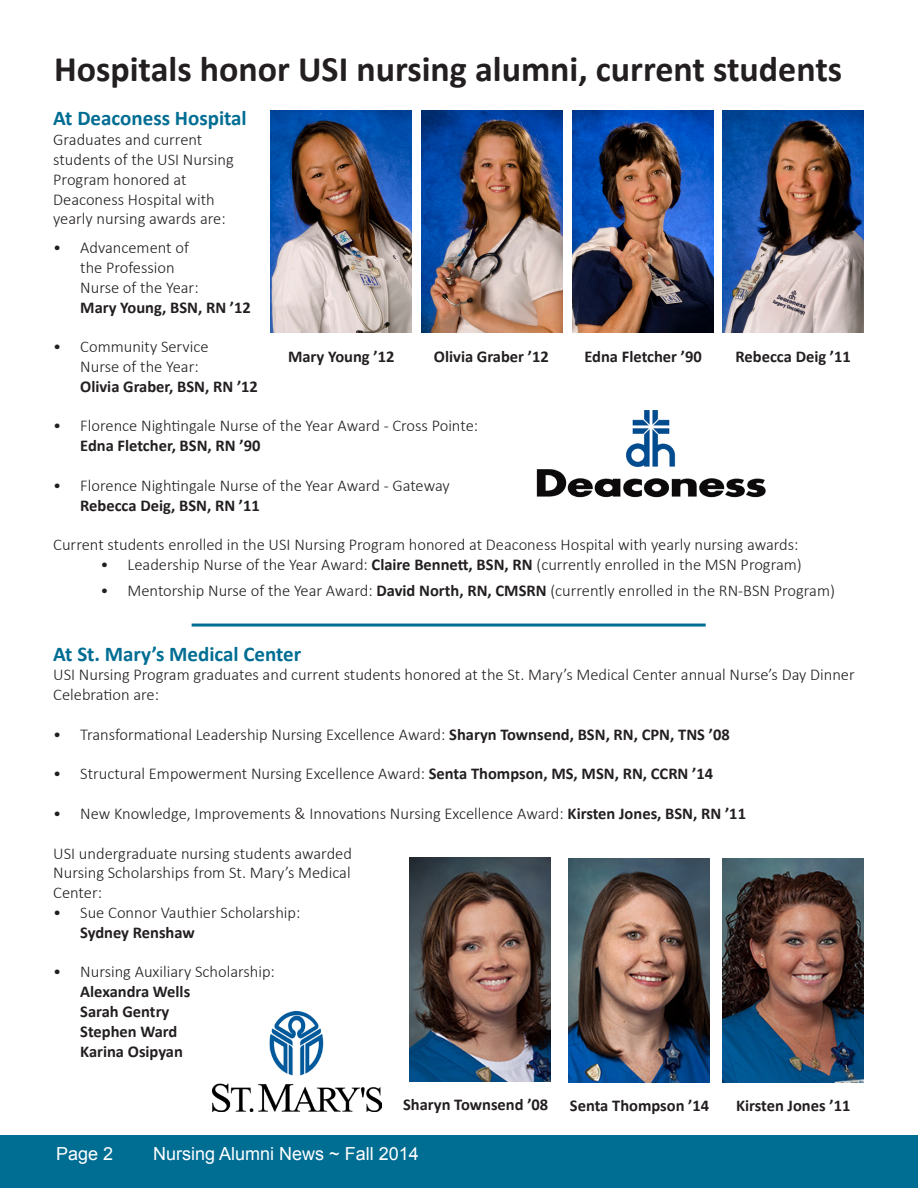
<style>
.page{position:relative;width:918px;height:1188px;background:#fff}
.page>*{position:absolute;margin:0;border:0;box-sizing:border-box;transform-origin:0 0}
.t1{font:700 36px "Calibri";color:#231f20}
.t2{font:700 21px "Calibri";color:#006d93}
.t3{font:18px "Arial";color:#fff}
.t4{font:300 16.5px/19.8px "Calibri";color:#231f20}
.t5{font:700 16.5px/19.8px "Calibri";color:#231f20}
.s1{font-weight:700}
.s2{font-weight:300}
</style>
<div class="page">
<div style="left:0;top:1136px;width:918px;height:52px;background:#006d93"></div>
<img style="left:270px;top:110px;width:141px;height:222px">
<img style="left:421px;top:110px;width:142px;height:222px">
<img style="left:572px;top:110px;width:142px;height:222px">
<img style="left:723px;top:859px;width:141px;height:223px">
<img style="left:568px;top:859px;width:141px;height:223px">
<img style="left:409px;top:858px;width:142px;height:223px">
<img style="left:723px;top:110px;width:141px;height:222px">
<hr style="left:192px;top:624px;width:514px;height:3px;background:#006d93">
<img style="left:537px;top:410px;width:229px;height:88px">
<img style="left:213px;top:1012px;width:168px;height:100px">
<p class="t1" style="left:54px;top:46px;width:790px">Hospitals honor USI nursing alumni, current students</p>
<p class="t2" style="left:53px;top:105px;width:195px">At Deaconess Hospital</p>
<p class="t4" style="left:53px;top:129px;width:182px">Graduates and current students of the USI Nursing<br>Program honored at<br>Deaconess Hospital with yearly nursing awards are:</p>
<p class="t4" style="left:80px;top:237px;width:172px;text-indent:-27px">• Advancement of<br>the Profession<br>Nurse of the Year:<br><span class="s1">Mary Young, BSN, RN ’12</span></p>
<p class="t4" style="left:80px;top:336px;width:179px;text-indent:-27px">• Community Service<br>Nurse of the Year:<br><span class="s1">Olivia Graber, BSN, RN ’12</span></p>
<p class="t4" style="left:80px;top:415px;width:399px;text-indent:-27px">• Florence Nightingale Nurse of the Year Award - Cross Pointe:<br><span class="s1">Edna Fletcher, BSN, RN ’90</span></p>
<p class="t4" style="left:80px;top:475px;width:371px;text-indent:-27px">• Florence Nightingale Nurse of the Year Award - Gateway<br><span class="s1">Rebecca Deig, BSN, RN ’11</span></p>
<p class="t4" style="left:53px;top:534px;width:747px">Current students enrolled in the USI Nursing Program honored at Deaconess Hospital with yearly nursing awards:</p>
<p class="t4" style="left:100px;top:554px;width:703px">• Leadership Nurse of the Year Award: <span class="s1">Claire Bennett, BSN, RN</span> (currently enrolled in the MSN Program)</p>
<p class="t4" style="left:100px;top:580px;width:736px">• Mentorship Nurse of the Year Award: <span class="s1">David North, RN, CMSRN</span> (currently enrolled in the RN-BSN Program)</p>
<p class="t5" style="left:288px;top:347px;width:108px">Mary Young ’12</p>
<p class="t5" style="left:434px;top:347px;width:116px">Olivia Graber ’12</p>
<p class="t5" style="left:584px;top:347px;width:119px">Edna Fletcher ’90</p>
<p class="t5" style="left:736px;top:347px;width:117px">Rebecca Deig ’11</p>
<p class="t2" style="left:53px;top:640px;width:249px">At St. Mary’s Medical Center</p>
<p class="t4" style="left:53px;top:664px;width:803px">USI Nursing Program graduates and current students honored at the St. Mary’s Medical Center annual Nurse’s Day Dinner<br>Celebration are:</p>
<p class="t4" style="left:53px;top:724px;width:678px">• Transformational Leadership Nursing Excellence Award: <span class="s1">Sharyn Townsend, BSN, RN, CPN, TNS ’08</span></p>
<p class="t4" style="left:53px;top:763px;width:661px">• Structural Empowerment Nursing Excellence Award: <span class="s1">Senta Thompson, MS, MSN, RN, CCRN ’14</span></p>
<p class="t4" style="left:53px;top:803px;width:694px">• New Knowledge, Improvements &amp; Innovations Nursing Excellence Award: <span class="s1">Kirsten Jones, BSN, RN ’11</span></p>
<p class="t4" style="left:53px;top:842px;width:300px;text-align:justify">USI undergraduate nursing students awarded Nursing Scholarships from St. Mary’s Medical Center:</p>
<p class="t4" style="left:80px;top:902px;width:222px;text-indent:-27px">• Sue Connor Vauthier Scholarship:<br><span class="s1">Sydney Renshaw</span></p>
<p class="t5" style="left:80px;top:962px;width:196px;text-indent:-27px"><span class="s2">• Nursing Auxiliary Scholarship:<br></span>Alexandra Wells<br>Sarah Gentry<br>Stephen Ward<br>Karina Osipyan</p>
<p class="t5" style="left:403px;top:1094px;width:147px">Sharyn Townsend ’08</p>
<p class="t5" style="left:570px;top:1095px;width:141px">Senta Thompson ’14</p>
<p class="t5" style="left:736px;top:1095px;width:116px">Kirsten Jones ’11</p>
<p class="t3" style="left:56px;top:1142px;width:59px">Page 2</p>
<p class="t3" style="left:153px;top:1142px;width:267px">Nursing Alumni News ~ Fall 2014</p>
</div>
